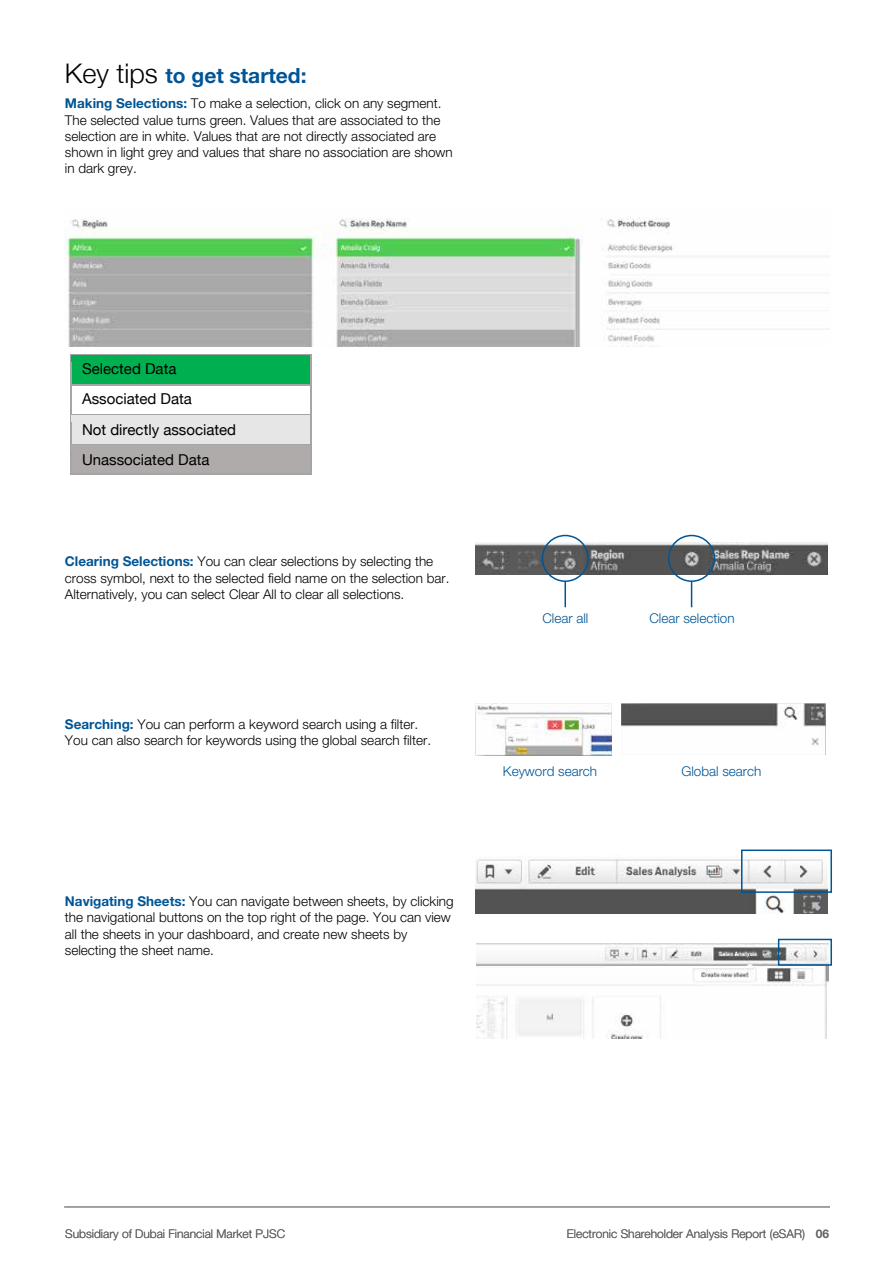
<style>
.page{position:relative;width:893px;height:1263px;background:#fff}
.page>*{position:absolute;margin:0;border:0;box-sizing:border-box;transform-origin:0 0}
.t1{font:700 21px "Helvetica Neue LT";color:#005596}
.t2{font:15px/30px "Helvetica Neue";color:#000}
.t3{font:300 13.5px/16.2px "Helvetica Neue LT";color:#000}
.t4{font:300 13.5px "Helvetica Neue LT";color:#005596}
.t5{font:300 12px "Helvetica Neue LT";color:#5f6062}
.s1{font-family:"Helvetica Neue";font-weight:300;font-size:27px;color:#000}
.s2{font-weight:700;color:#005596}
.s3{font-weight:700}
</style>
<div class="page">
<div style="left:72px;top:354px;width:240px;height:32px;background:#00b050"></div>
<svg style="left:70px;top:354px;width:2px;height:8px"></svg>
<hr style="left:72px;top:354px;width:238px;height:2px;background:#a5a5a5">
<svg style="left:310px;top:354px;width:2px;height:8px"></svg>
<hr style="left:70px;top:362px;width:2px;height:22px;background:#a5a5a5">
<hr style="left:310px;top:362px;width:2px;height:22px;background:#a5a5a5">
<svg style="left:70px;top:384px;width:2px;height:8px"></svg>
<hr style="left:72px;top:384px;width:238px;height:2px;background:#a5a5a5">
<svg style="left:310px;top:384px;width:2px;height:8px"></svg>
<hr style="left:70px;top:392px;width:2px;height:22px;background:#a5a5a5">
<hr style="left:310px;top:392px;width:2px;height:22px;background:#a5a5a5">
<div style="left:72px;top:414px;width:240px;height:30px;background:#e7e6e6"></div>
<svg style="left:70px;top:414px;width:2px;height:8px"></svg>
<hr style="left:72px;top:414px;width:238px;height:2px;background:#a5a5a5">
<svg style="left:310px;top:414px;width:2px;height:8px"></svg>
<hr style="left:70px;top:422px;width:2px;height:22px;background:#a5a5a5">
<hr style="left:310px;top:422px;width:2px;height:22px;background:#a5a5a5">
<div style="left:72px;top:444px;width:240px;height:30px;background:#afabab"></div>
<svg style="left:70px;top:444px;width:2px;height:8px"></svg>
<hr style="left:72px;top:444px;width:238px;height:2px;background:#a5a5a5">
<hr style="left:70px;top:452px;width:2px;height:21px;background:#a5a5a5">
<hr style="left:72px;top:473px;width:238px;height:1px;background:#a5a5a5">
<hr style="left:310px;top:452px;width:2px;height:21px;background:#a5a5a5">
<img style="left:65px;top:218px;width:764px;height:128px">
<img style="left:621px;top:703px;width:204px;height:42px">
<img style="left:477px;top:703px;width:134px;height:52px">
<img style="left:476px;top:542px;width:352px;height:32px">
<div style="left:542px;top:535px;width:47px;height:47px;border:2px solid #005596;border-radius:50%"></div>
<div style="left:668px;top:535px;width:47px;height:47px;border:2px solid #005596;border-radius:50%"></div>
<hr style="left:564px;top:581px;width:2px;height:26px;background:#005596">
<svg style="left:691px;top:581px;width:1px;height:26px"></svg>
<img style="left:476px;top:859px;width:351px;height:55px">
<img style="left:476px;top:944px;width:352px;height:94px">
<div style="left:741px;top:849px;width:91px;height:44px;border:2px solid #005596"></div>
<div style="left:778px;top:939px;width:54px;height:27px;border:2px solid #005596"></div>
<hr style="left:64px;top:1206px;width:765px;height:1px;background:#9b9b9b">
<h1 class="t1" style="left:65px;top:63px;width:243px"><span class="s1">Key tips</span> to get started:</h1>
<p class="t3" style="left:65px;top:95px;width:389px"><span class="s2">Making Selections:</span> To make a selection, click on any segment.<br>The selected value turns green. Values that are associated to the selection are in white. Values that are not directly associated are shown in light grey and values that share no association are shown in dark grey.</p>
<p class="t2" style="left:82px;top:354px;width:112px">Selected Data<br>Associated Data</p>
<p class="t2" style="left:82px;top:416px;width:156px">Not directly associated<br>Unassociated Data</p>
<p class="t3" style="left:65px;top:553px;width:386px"><span class="s2">Clearing Selections:</span> You can clear selections by selecting the cross symbol, next to the selected field name on the selection bar.<br>Alternatively, you can select Clear All to clear all selections.</p>
<p class="t3" style="left:65px;top:716px;width:368px"><span class="s2">Searching:</span> You can perform a keyword search using a filter.<br>You can also search for keywords using the global search filter.</p>
<p class="t3" style="left:65px;top:893px;width:390px"><span class="s2">Navigating Sheets:</span> You can navigate between sheets, by clicking the navigational buttons on the top right of the page. You can view all the sheets in your dashboard, and create new sheets by selecting the sheet name.</p>
<p class="t4" style="left:542px;top:610px;width:48px">Clear all</p>
<p class="t4" style="left:649px;top:610px;width:87px">Clear selection</p>
<p class="t4" style="left:503px;top:763px;width:96px">Keyword search</p>
<p class="t4" style="left:681px;top:763px;width:82px">Global search</p>
<p class="t5" style="left:65px;top:1226px;width:222px">Subsidiary of Dubai Financial Market PJSC</p>
<p class="t5" style="left:567px;top:1226px;width:264px">Electronic Shareholder Analysis Report (eSAR) <span class="s3">06</span></p>
</div>
